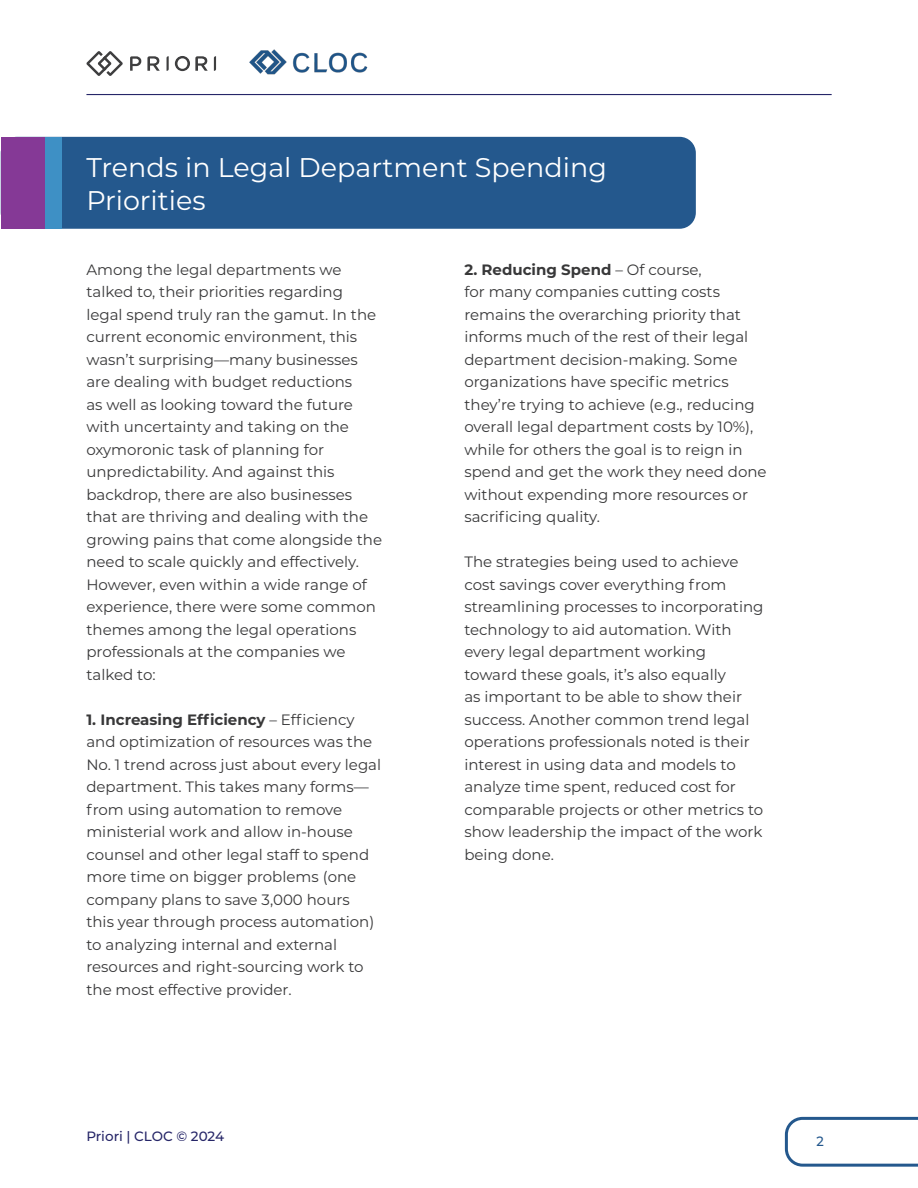
<style>
.page{position:relative;width:918px;height:1188px;background:#fff}
.page>*{position:absolute;margin:0;border:0;box-sizing:border-box;transform-origin:0 0}
.t1{font:27px/32.4px "Montserrat";color:#fff}
.t2{font:15px/22.5px "Montserrat";color:#383839}
.t3{font:500 13.5px "Montserrat";letter-spacing:-.005em;color:#262668}
.t4{font:500 13.5px "Montserrat";color:#24588d;scale:.95 1}
.s1{font-weight:700}
</style>
<div class="page">
<img style="left:249px;top:49px;width:119px;height:26px">
<hr style="left:86px;top:94px;width:746px;height:1px;background:#262668">
<svg style="left:785px;top:1117px;width:133px;height:50px"></svg>
<svg style="left:147px;top:56px;width:13px;height:15px"></svg>
<svg style="left:167px;top:56px;width:2px;height:15px"></svg>
<svg style="left:214px;top:56px;width:2px;height:15px"></svg>
<svg style="left:175px;top:56px;width:33px;height:15px"></svg>
<svg style="left:130px;top:56px;width:11px;height:15px"></svg>
<svg style="left:86px;top:51px;width:37px;height:25px"></svg>
<div style="left:1px;top:137px;width:695px;height:92px;background:#24588d;border-radius:16px"></div>
<div style="left:1px;top:137px;width:44px;height:92px;background:#853996"></div>
<div style="left:45px;top:137px;width:17px;height:92px;background:#3e90c5"></div>
<p class="t1" style="left:86px;top:151px;width:522px">Trends in Legal Department Spending<br>Priorities</p>
<p class="t2" style="left:86px;top:258px;width:297px">Among the legal departments we talked to, their priorities regarding legal spend truly ran the gamut. In the current economic environment, this wasn’t surprising—many businesses are dealing with budget reductions<br>as well as looking toward the future with uncertainty and taking on the oxymoronic task of planning for unpredictability. And against this backdrop, there are also businesses that are thriving and dealing with the growing pains that come alongside the need to scale quickly and effectively.<br>However, even within a wide range of experience, there were some common themes among the legal operations professionals at the companies we talked to:</p>
<p class="t2" style="left:86px;top:708px;width:296px"><span class="s1">1. Increasing Efficiency</span> – Efficiency and optimization of resources was the No. 1 trend across just about every legal department. This takes many forms— from using automation to remove ministerial work and allow in-house counsel and other legal staff to spend more time on bigger problems (one company plans to save 3,000 hours<br>this year through process automation) to analyzing internal and external resources and right-sourcing work to the most effective provider.</p>
<p class="t2" style="left:464px;top:258px;width:304px"><span class="s1">2. Reducing Spend</span> – Of course,<br>for many companies cutting costs remains the overarching priority that informs much of the rest of their legal department decision-making. Some organizations have specific metrics they’re trying to achieve (e.g., reducing overall legal department costs by 10%), while for others the goal is to reign in spend and get the work they need done without expending more resources or sacrificing quality.</p>
<p class="t2" style="left:464px;top:550px;width:301px">The strategies being used to achieve cost savings cover everything from streamlining processes to incorporating technology to aid automation. With every legal department working<br>toward these goals, it’s also equally<br>as important to be able to show their success. Another common trend legal operations professionals noted is their interest in using data and models to analyze time spent, reduced cost for comparable projects or other metrics to show leadership the impact of the work being done.</p>
<p class="t3" style="left:86px;top:1127px;width:139px">Priori | CLOC © 2024</p>
<p class="t4" style="left:816px;top:1132px;width:9px">2</p>
</div>
